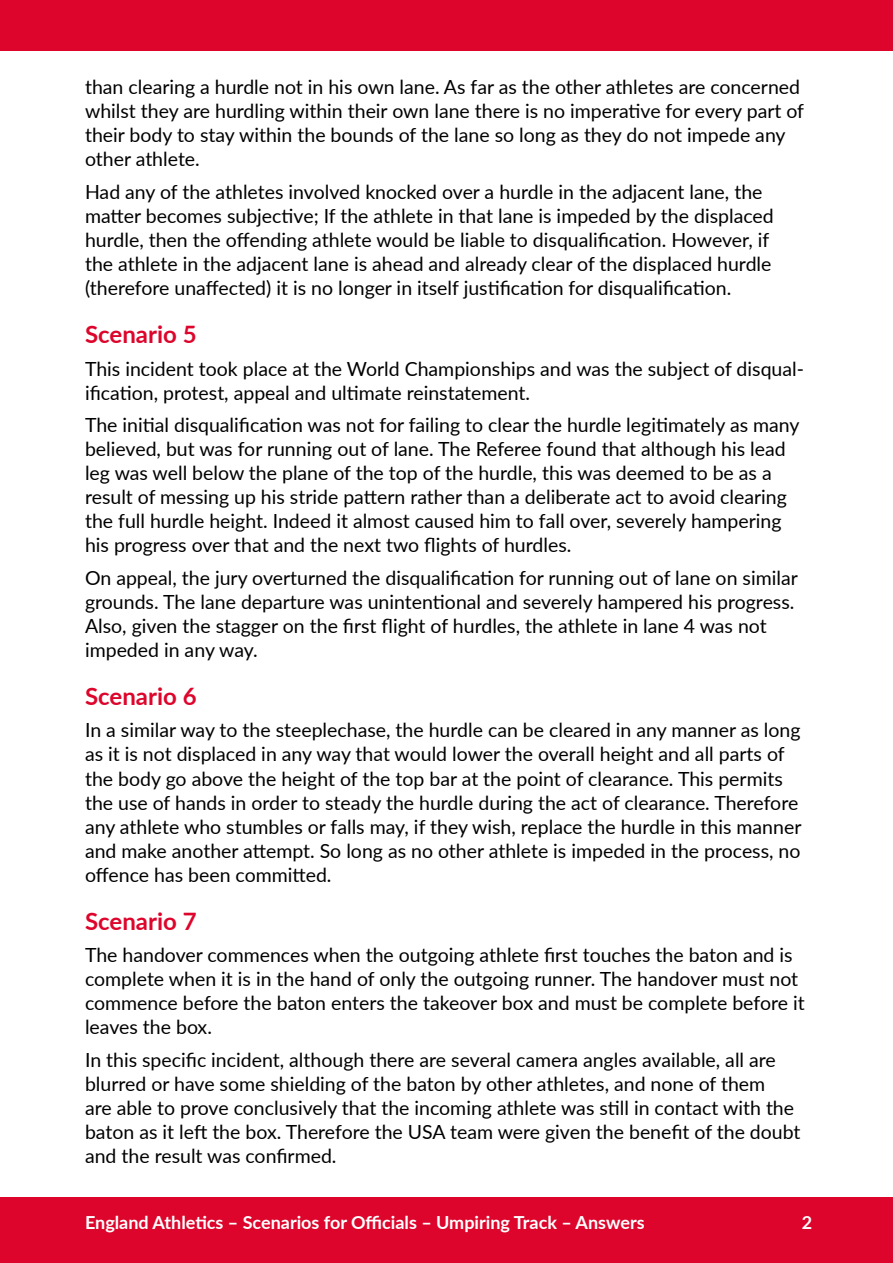
<style>
.page{position:relative;width:893px;height:1263px;background:#fff}
.page>*{position:absolute;margin:0;border:0;box-sizing:border-box;transform-origin:0 0}
.red_subhead{font:700 24px "Lato";color:#dd052b}
.main-text{font:19.5px/24px "Lato";color:#000}
.t1{font:700 18px "Lato";color:#fff}
</style>
<div class="page">
<div style="left:0;top:1197px;width:893px;height:66px;background:#dd052b"></div>
<div style="left:0;top:0;width:893px;height:51px;background:#dd052b"></div>
<p class="main-text" style="left:85px;top:74px;width:720px">than clearing a hurdle not in his own lane. As far as the other athletes are concerned whilst they are hurdling within their own lane there is no imperative for every part of their body to stay within the bounds of the lane so long as they do not impede any other athlete.</p>
<p class="main-text" style="left:85px;top:179px;width:690px">Had any of the athletes involved knocked over a hurdle in the adjacent lane, the matter becomes subjective; If the athlete in that lane is impeded by the displaced hurdle, then the offending athlete would be liable to disqualification. However, if the athlete in the adjacent lane is ahead and already clear of the displaced hurdle (therefore unaffected) it is no longer in itself justification for disqualification.</p>
<p class="red_subhead" style="left:85px;top:317px;width:113px">Scenario 5</p>
<p class="main-text" style="left:85px;top:356px;width:720px">This incident took place at the World Championships and was the subject of disqual&shy;ification, protest, appeal and ultimate reinstatement.</p>
<p class="main-text" style="left:85px;top:412px;width:716px">The initial disqualification was not for failing to clear the hurdle legitimately as many believed, but was for running out of lane. The Referee found that although his lead leg was well below the plane of the top of the hurdle, this was deemed to be as a result of messing up his stride pattern rather than a deliberate act to avoid clearing the full hurdle height. Indeed it almost caused him to fall over, severely hampering his progress over that and the next two flights of hurdles.</p>
<p class="main-text" style="left:85px;top:565px;width:714px">On appeal, the jury overturned the disqualification for running out of lane on similar grounds. The lane departure was unintentional and severely hampered his progress.<br>Also, given the stagger on the first flight of hurdles, the athlete in lane 4 was not impeded in any way.</p>
<p class="red_subhead" style="left:85px;top:678px;width:113px">Scenario 6</p>
<p class="main-text" style="left:85px;top:717px;width:718px">In a similar way to the steeplechase, the hurdle can be cleared in any manner as long as it is not displaced in any way that would lower the overall height and all parts of the body go above the height of the top bar at the point of clearance. This permits the use of hands in order to steady the hurdle during the act of clearance. Therefore any athlete who stumbles or falls may, if they wish, replace the hurdle in this manner and make another attempt. So long as no other athlete is impeded in the process, no offence has been committed.</p>
<p class="red_subhead" style="left:85px;top:903px;width:113px">Scenario 7</p>
<p class="main-text" style="left:85px;top:942px;width:721px">The handover commences when the outgoing athlete first touches the baton and is complete when it is in the hand of only the outgoing runner. The handover must not commence before the baton enters the takeover box and must be complete before it leaves the box.</p>
<p class="main-text" style="left:85px;top:1047px;width:717px">In this specific incident, although there are several camera angles available, all are blurred or have some shielding of the baton by other athletes, and none of them<br>are able to prove conclusively that the incoming athlete was still in contact with the baton as it left the box. Therefore the USA team were given the benefit of the doubt and the result was confirmed.</p>
<p class="t1" style="left:85px;top:1209px;width:561px">England Athletics – Scenarios for Officials – Umpiring Track – Answers</p>
<p class="t1" style="left:802px;top:1209px;width:12px">2</p>
</div>
